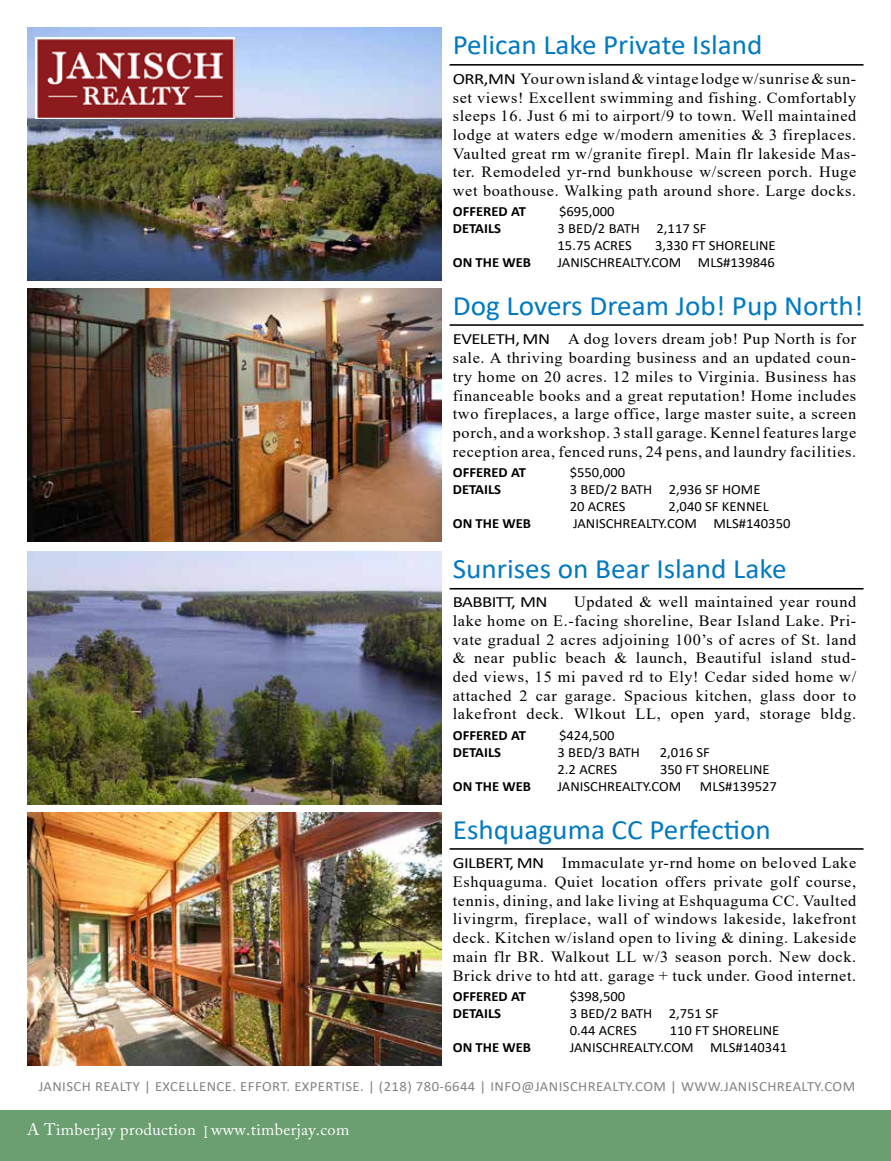
<style>
.page{position:relative;width:891px;height:1161px;background:#fff}
.page>*{position:absolute;margin:0;border:0;box-sizing:border-box;transform-origin:0 0}
.t1{font:28.05px "Calibri";color:#0079c2;scale:1.04 1}
.t2{font:16.5px "Adobe Caslon Pro";letter-spacing:.02em;color:#fff}
.t3{font:15.6px/18.8px "Times New Roman";letter-spacing:.04em;color:#000;text-align:justify;scale:1.04 1}
.t4{font:15.6px "Calibri";letter-spacing:-.03em;color:#000;scale:1.2 1}
.t5{font:14.1px/17.1px "Calibri";color:#000;scale:1.04 1}
.t6{font:14.1px "Calibri";letter-spacing:.03em;color:#808285;scale:1.04 1}
.t7{font:700 14.1px "Calibri";color:#000;scale:1.04 1}
.s1{font-family:"Calibri"}
</style>
<div class="page">
<div style="left:0;top:1110px;width:891px;height:51px;background:#6b9e71"></div>
<hr style="left:450px;top:64px;width:414px;height:2px;background:#000">
<img style="left:27px;top:27px;width:414px;height:253px">
<img style="left:27px;top:288px;width:414px;height:254px">
<hr style="left:450px;top:324px;width:414px;height:2px;background:#000">
<hr style="left:450px;top:588px;width:414px;height:2px;background:#000">
<img style="left:27px;top:551px;width:414px;height:253px">
<img style="left:27px;top:812px;width:414px;height:253px">
<hr style="left:450px;top:848px;width:414px;height:2px;background:#000">
<img style="left:36px;top:37px;width:199px;height:81px">
<h1 class="t1" style="left:453px;top:26px;width:299px">Pelican Lake Private Island</h1>
<p class="t3" style="left:453px;top:69px;width:390px"><span class="s1">ORR, MN</span> Your own island &amp; vintage lodge w/sunrise &amp; sun&shy;set views! Excellent swimming and fishing. Comfortably sleeps 16. Just 6 mi to airport/9 to town. Well maintained lodge at waters edge w/modern amenities &amp; 3 fireplaces.<br>Vaulted great rm w/granite firepl. Main flr lakeside Mas&shy;ter. Remodeled yr-rnd bunkhouse w/screen porch. Huge wet boathouse. Walking path around shore. Large docks.</p>
<p class="t7" style="left:453px;top:201px;width:72px">OFFERED AT</p>
<p class="t5" style="left:559px;top:202px;width:55px">$695,000</p>
<p class="t7" style="left:453px;top:218px;width:48px">DETAILS</p>
<p class="t5" style="left:558px;top:219px;width:145px">3 BED/2 BATH 2,117 SF<br>15.75 ACRES</p>
<p class="t5" style="left:655px;top:236px;width:118px">3,330 FT SHORELINE</p>
<p class="t7" style="left:453px;top:253px;width:77px">ON THE WEB</p>
<p class="t5" style="left:558px;top:254px;width:211px">JANISCHREALTY.COM MLS#139846</p>
<h1 class="t1" style="left:453px;top:287px;width:396px">Dog Lovers Dream Job! Pup North!</h1>
<p class="t3" style="left:453px;top:329px;width:389px"><span class="s1">EVELETH, MN</span> A dog lovers dream job! Pup North is for sale. A thriving boarding business and an updated coun&shy;try home on 20 acres. 12 miles to Virginia. Business has financeable books and a great reputation! Home includes two fireplaces, a large office, large master suite, a screen porch, and a workshop. 3 stall garage. Kennel features large reception area, fenced runs, 24 pens, and laundry facilities.</p>
<p class="t7" style="left:453px;top:462px;width:72px">OFFERED AT</p>
<p class="t5" style="left:570px;top:463px;width:55px">$550,000</p>
<p class="t7" style="left:453px;top:479px;width:48px">DETAILS</p>
<p class="t5" style="left:570px;top:480px;width:185px">3 BED/2 BATH 2,936 SF HOME<br>20 ACRES</p>
<p class="t5" style="left:669px;top:498px;width:98px">2,040 SF KENNEL</p>
<p class="t7" style="left:453px;top:514px;width:77px">ON THE WEB</p>
<p class="t5" style="left:573px;top:515px;width:211px">JANISCHREALTY.COM MLS#140350</p>
<h1 class="t1" style="left:453px;top:549px;width:322px">Sunrises on Bear Island Lake</h1>
<p class="t4" style="left:453px;top:591px;width:81px">BABBITT, MN</p>
<p class="t3" style="left:453px;top:592px;width:389px;text-indent:121px">Updated &amp; well maintained year round lake home on E.-facing shoreline, Bear Island Lake. Pri&shy;vate gradual 2 acres adjoining 100’s of acres of St. land &amp; near public beach &amp; launch, Beautiful island stud&shy;ded views, 15 mi paved rd to Ely! Cedar sided home w/ attached 2 car garage. Spacious kitchen, glass door to lakefront deck. Wlkout LL, open yard, storage bldg.</p>
<p class="t7" style="left:453px;top:725px;width:72px">OFFERED AT</p>
<p class="t5" style="left:559px;top:726px;width:55px">$424,500</p>
<p class="t7" style="left:453px;top:742px;width:48px">DETAILS</p>
<p class="t5" style="left:558px;top:743px;width:81px">3 BED/3 BATH</p>
<p class="t5" style="left:660px;top:743px;width:50px">2,016 SF</p>
<p class="t5" style="left:558px;top:760px;width:59px">2.2 ACRES</p>
<p class="t5" style="left:660px;top:760px;width:107px">350 FT SHORELINE</p>
<p class="t7" style="left:453px;top:776px;width:77px">ON THE WEB</p>
<p class="t5" style="left:558px;top:778px;width:121px">JANISCHREALTY.COM</p>
<p class="t5" style="left:700px;top:778px;width:76px">MLS#139527</p>
<h1 class="t1" style="left:453px;top:811px;width:307px">Eshquaguma CC Perfection</h1>
<p class="t3" style="left:453px;top:853px;width:390px"><span class="s1">GILBERT, MN</span> Immaculate yr-rnd home on beloved Lake Eshquaguma. Quiet location offers private golf course, tennis, dining, and lake living at Eshquaguma CC. Vaulted livingrm, fireplace, wall of windows lakeside, lakefront deck. Kitchen w/island open to living &amp; dining. Lakeside main flr BR. Walkout LL w/3 season porch. New dock.<br>Brick drive to htd att. garage + tuck under. Good internet.</p>
<p class="t7" style="left:453px;top:986px;width:72px">OFFERED AT</p>
<p class="t5" style="left:570px;top:987px;width:55px">$398,500</p>
<p class="t7" style="left:453px;top:1003px;width:48px">DETAILS</p>
<p class="t5" style="left:570px;top:1004px;width:145px">3 BED/2 BATH 2,751 SF<br>0.44 ACRES</p>
<p class="t5" style="left:670px;top:1021px;width:107px">110 FT SHORELINE</p>
<p class="t7" style="left:453px;top:1038px;width:77px">ON THE WEB</p>
<p class="t5" style="left:570px;top:1039px;width:211px">JANISCHREALTY.COM MLS#140341</p>
<p class="t6" style="left:39px;top:1076px;width:787px">JANISCH REALTY | EXCELLENCE. EFFORT. EXPERTISE. | (218) 780-6644 | INFO@JANISCHREALTY.COM | WWW.JANISCHREALTY.COM</p>
<p class="t2" style="left:27px;top:1119px;width:324px">A Timberjay production I www.timberjay.com</p>
</div>
